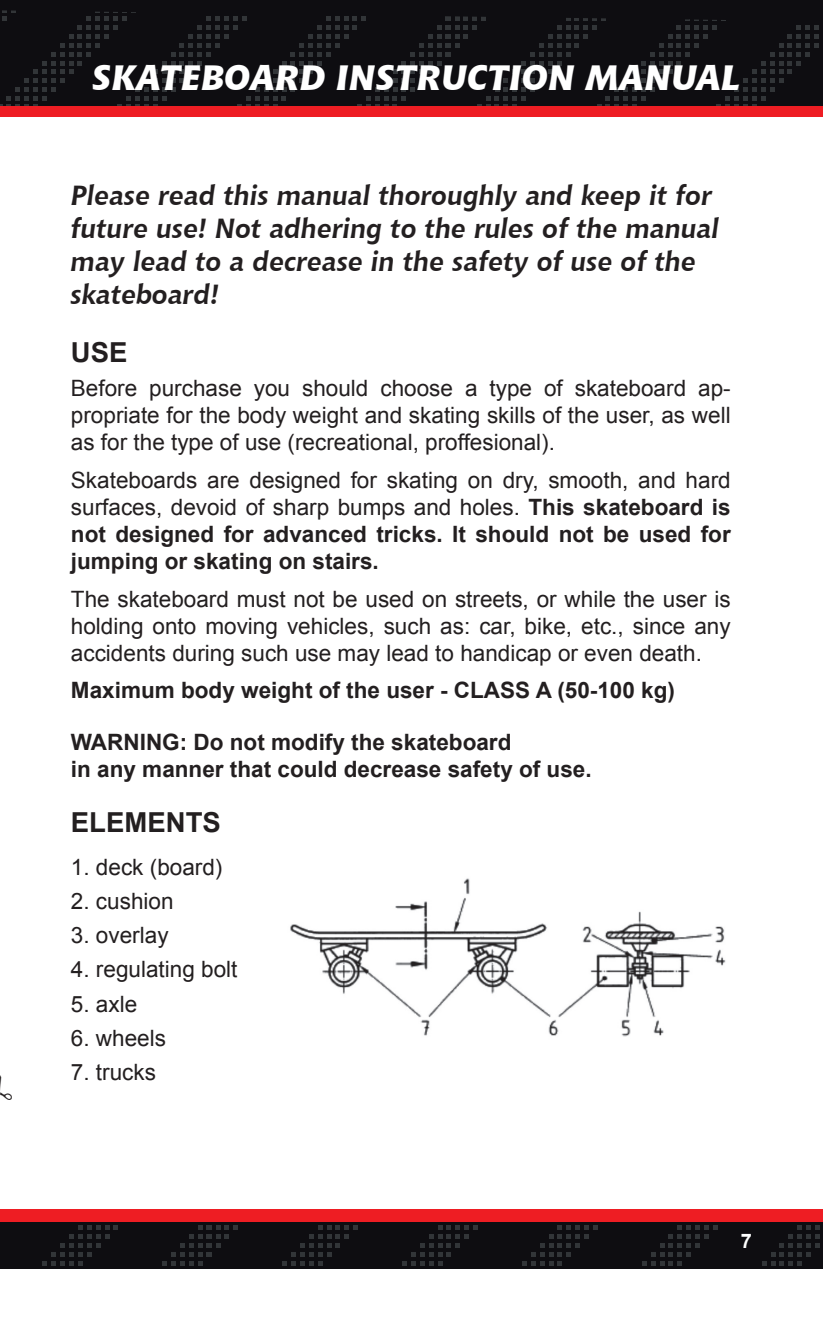
<style>
.page{position:relative;width:823px;height:1319px;background:#fff}
.page>*{position:absolute;margin:0;border:0;box-sizing:border-box;transform-origin:0 0}
.t1{font:italic 800 35px "Chianti BT";color:#fff}
.t2{font:italic 700 27.5px/33px "Chianti BT";color:#231f20}
.t3{font:700 27.5px "Arial";color:#231f20}
.t4{font:22.5px/27px "Arial";color:#231f20;text-align:justify}
.t5{font:700 22.5px/27px "Arial";color:#231f20;text-align:justify}
.t6{font:700 20px "Arial";color:#fff}
.s1{font-weight:400}
</style>
<div class="page">
<svg style="left:0;top:0;width:822px;height:106px;background:#121115"></svg>
<div style="left:0;top:106px;width:822px;height:11px;background:#ee1d23"></div>
<svg style="left:0;top:1221px;width:822px;height:47px;background:#171216"></svg>
<div style="left:0;top:1208px;width:822px;height:13px;background:#ee1d23"></div>
<img style="left:290px;top:878px;width:436px;height:159px">
<h1 class="t1" style="left:92px;top:57px;width:649px">SKATEBOARD INSTRUCTION MANUAL</h1>
<p class="t2" style="left:71px;top:178px;width:649px">Please read this manual thoroughly and keep it for future use! Not adhering to the rules of the manual may lead to a decrease in the safety of use of the skateboard!</p>
<p class="t3" style="left:71px;top:337px;width:58px">USE</p>
<p class="t4" style="left:71px;top:375px;width:660px">Before purchase you should choose a type of skateboard ap&shy;propriate for the body weight and skating skills of the user, as well as for the type of use (recreational, proffesional).</p>
<p class="t5" style="left:71px;top:466px;width:661px"><span class="s1">Skateboards are designed for skating on dry, smooth, and hard surfaces, devoid of sharp bumps and holes.</span> This skateboard is not designed for advanced tricks. It should not be used for jumping or skating on stairs.</p>
<p class="t4" style="left:71px;top:585px;width:661px">The skateboard must not be used on streets, or while the user is holding onto moving vehicles, such as: car, bike, etc., since any accidents during such use may lead to handicap or even death.</p>
<p class="t5" style="left:71px;top:677px;width:605px">Maximum body weight of the user - CLASS A (50-100 kg)</p>
<p class="t5" style="left:71px;top:728px;width:522px">WARNING: Do not modify the skateboard<br>in any manner that could decrease safety of use.</p>
<p class="t3" style="left:71px;top:806px;width:151px">ELEMENTS</p>
<p class="t4" style="left:71px;top:853px;width:153px">1. deck (board)</p>
<p class="t4" style="left:71px;top:887px;width:104px">2. cushion</p>
<p class="t4" style="left:71px;top:921px;width:99px">3. overlay</p>
<p class="t4" style="left:71px;top:956px;width:168px">4. regulating bolt</p>
<p class="t4" style="left:71px;top:990px;width:68px">5. axle</p>
<p class="t4" style="left:71px;top:1024px;width:97px">6. wheels</p>
<p class="t4" style="left:71px;top:1058px;width:87px">7. trucks</p>
<p class="t6" style="left:740px;top:1230px;width:13px">7</p>
</div>
